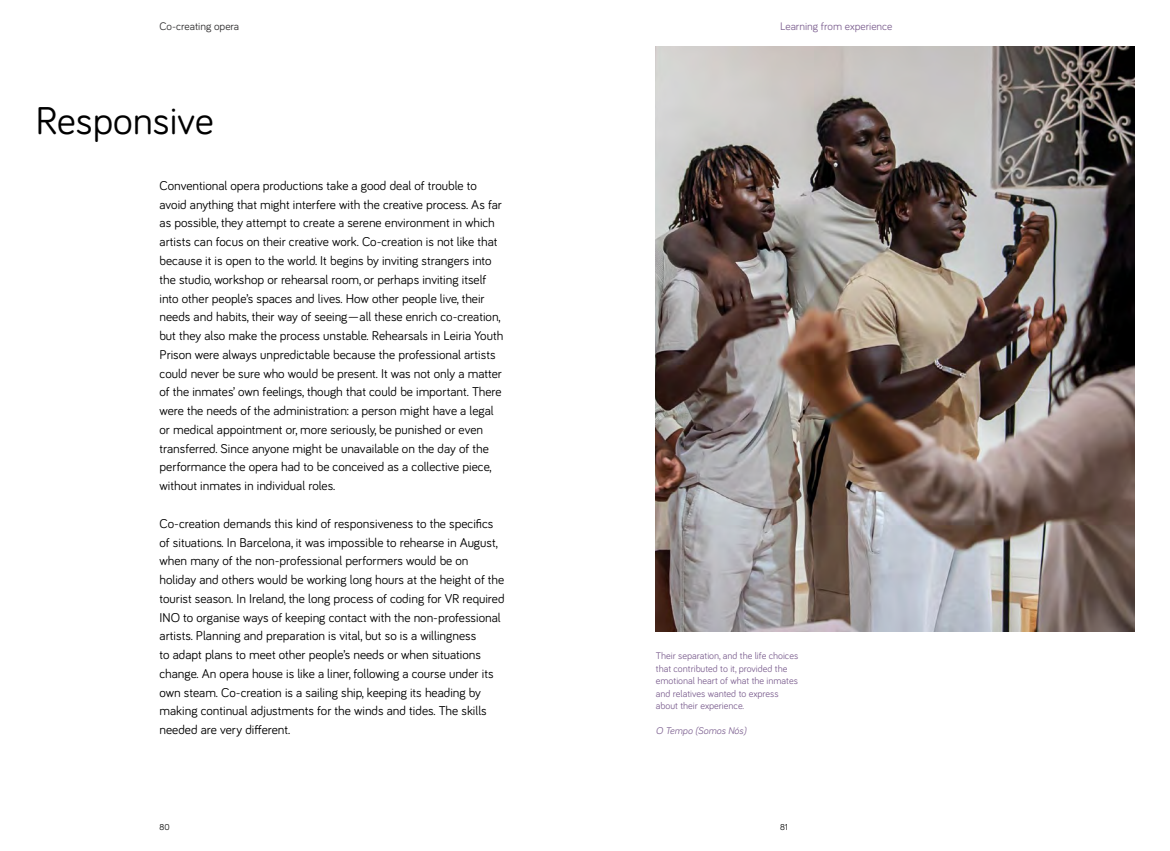
<style>
.page{position:relative;width:1170px;height:851px;background:#fff}
.page>*{position:absolute;margin:0;border:0;box-sizing:border-box;transform-origin:0 0}
.Subhead{font:40px "Bariol";color:#000}
.Body{font:13.12px/18.8px "Bariol";color:#000}
.Running_Head{font:11.25px "Bariol";color:#806493}
.t1{font:11.25px "Bariol";color:#313031}
.Captions__Purple{font:10px/12.5px "Bariol";color:#806493}
.Captions__Purple-2{font:italic 10px "Bariol";color:#806493}
.Page_number{font:8.75px "Bariol";color:#000}
</style>
<div class="page">
<img style="left:656px;top:46px;width:478px;height:585px">
<p class="t1" style="left:159px;top:19px;width:81px">Co-creating opera</p>
<p class="Subhead" style="left:35px;top:93px;width:180px">Responsive</p>
<p class="Body" style="left:159px;top:175px;width:345px">Conventional opera productions take a good deal of trouble to avoid anything that might interfere with the creative process. As far as possible, they attempt to create a serene environment in which artists can focus on their creative work. Co-creation is not like that because it is open to the world. It begins by inviting strangers into the studio, workshop or rehearsal room, or perhaps inviting itself into other people’s spaces and lives. How other people live, their needs and habits, their way of seeing—all these enrich co-creation, but they also make the process unstable. Rehearsals in Leiria Youth Prison were always unpredictable because the professional artists could never be sure who would be present. It was not only a matter of the inmates’ own feelings, though that could be important. There were the needs of the administration: a person might have a legal or medical appointment or, more seriously, be punished or even transferred. Since anyone might be unavailable on the day of the performance the opera had to be conceived as a collective piece, without inmates in individual roles.</p>
<p class="Body" style="left:159px;top:513px;width:346px">Co-creation demands this kind of responsiveness to the specifics of situations. In Barcelona, it was impossible to rehearse in August, when many of the non-professional performers would be on holiday and others would be working long hours at the height of the tourist season. In Ireland, the long process of coding for VR required INO to organise ways of keeping contact with the non-professional artists. Planning and preparation is vital, but so is a willingness<br>to adapt plans to meet other people’s needs or when situations change. An opera house is like a liner, following a course under its own steam. Co-creation is a sailing ship, keeping its heading by making continual adjustments for the winds and tides. The skills needed are very different.</p>
<p class="Page_number" style="left:159px;top:820px;width:12px">80</p>
<p class="Running_Head" style="left:780px;top:19px;width:114px">Learning from experience</p>
<p class="Captions__Purple" style="left:656px;top:648px;width:144px">Their separation, and the life choices that contributed to it, provided the emotional heart of what the inmates and relatives wanted to express about their experience.</p>
<p class="Captions__Purple-2" style="left:656px;top:723px;width:92px">O Tempo (Somos Nós)</p>
<p class="Page_number" style="left:780px;top:820px;width:9px">81</p>
</div>
